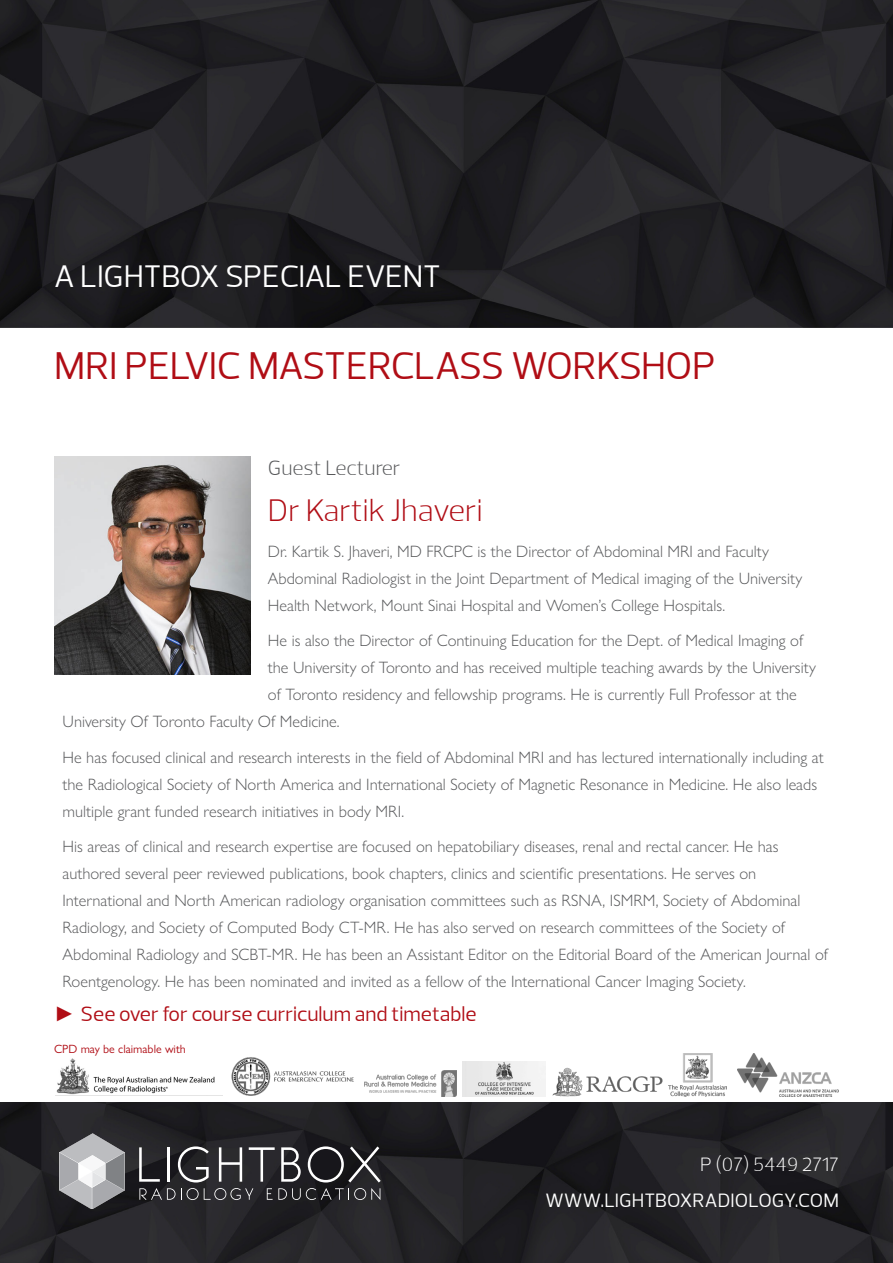
<style>
.page{position:relative;width:893px;height:1263px;background:#fff}
.page>*{position:absolute;margin:0;border:0;box-sizing:border-box;transform-origin:0 0}
.t1{font:39px "Prelo";letter-spacing:-.015em;color:#b00d15}
.t2{font:31.5px "Prelo";color:#fff}
.t3{font:300 31.5px "Prelo";color:#b00d15}
.t4{font:21px "Prelo";color:#b00d15}
.t5{font:300 21px "Prelo";color:#57585a}
.t6{font:19.5px "Prelo";letter-spacing:.005em;color:#fff}
.t7{font:300 19.5px "Prelo";color:#fff}
.t8{font:300 16.5px/27px "Gill Sans Nova";color:#57585a}
.t9{font:12px "Gill Sans Nova";color:#b00d15}
.s1{font-family:"Gill Sans Nova"}
</style>
<div class="page">
<img style="left:0;top:1102px;width:893px;height:161px">
<img style="left:54px;top:456px;width:197px;height:218px">
<img style="left:0;top:0;width:893px;height:327px">
<img style="left:56px;top:1059px;width:167px;height:37px">
<img style="left:231px;top:1057px;width:123px;height:39px">
<img style="left:364px;top:1071px;width:92px;height:26px">
<img style="left:462px;top:1061px;width:83px;height:36px">
<img style="left:553px;top:1067px;width:109px;height:30px">
<img style="left:669px;top:1053px;width:58px;height:44px">
<img style="left:737px;top:1053px;width:102px;height:43px">
<svg style="left:139px;top:1147px;width:21px;height:35px"></svg>
<hr style="left:167px;top:1147px;width:3px;height:35px;background:#fff">
<svg style="left:178px;top:1146px;width:31px;height:36px"></svg>
<svg style="left:219px;top:1147px;width:23px;height:35px"></svg>
<svg style="left:249px;top:1147px;width:26px;height:35px"></svg>
<svg style="left:281px;top:1147px;width:20px;height:35px"></svg>
<svg style="left:308px;top:1146px;width:73px;height:36px"></svg>
<svg style="left:139px;top:1188px;width:114px;height:12px"></svg>
<svg style="left:267px;top:1188px;width:113px;height:12px"></svg>
<svg style="left:59px;top:1133px;width:66px;height:76px"></svg>
<p class="t2" style="left:54px;top:259px;width:388px">A LIGHTBOX SPECIAL EVENT</p>
<p class="t1" style="left:54px;top:345px;width:663px">MRI PELVIC MASTERCLASS WORKSHOP</p>
<p class="t5" style="left:268px;top:457px;width:134px">Guest Lecturer</p>
<p class="t3" style="left:268px;top:493px;width:216px">Dr Kartik Jhaveri</p>
<p class="t8" style="left:268px;top:537px;width:536px">Dr. Kartik S. Jhaveri, MD FRCPC is the Director of Abdominal MRI and Faculty<br>Abdominal Radiologist in the Joint Department of Medical imaging of the University<br>Health Network, Mount Sinai Hospital and Women’s College Hospitals.</p>
<p class="t8" style="left:268px;top:627px;width:537px">He is also the Director of Continuing Education for the Dept. of Medical Imaging of</p>
<p class="t8" style="left:268px;top:654px;width:549px">the University of Toronto and has received multiple teaching awards by the University</p>
<p class="t8" style="left:268px;top:681px;width:530px">of Toronto residency and fellowship programs. He is currently Full Professor at the</p>
<p class="t8" style="left:63px;top:708px;width:279px">University Of Toronto Faculty Of Medicine.</p>
<p class="t8" style="left:63px;top:743px;width:763px">He has focused clinical and research interests in the field of Abdominal MRI and has lectured internationally including at the Radiological Society of North America and International Society of Magnetic Resonance in Medicine. He also leads multiple grant funded research initiatives in body MRI.</p>
<p class="t8" style="left:63px;top:833px;width:767px">His areas of clinical and research expertise are focused on hepatobiliary diseases, renal and rectal cancer. He has authored several peer reviewed publications, book chapters, clinics and scientific presentations. He serves on International and North American radiology organisation committees such as RSNA, ISMRM, Society of Abdominal Radiology, and Society of Computed Body CT-MR. He has also served on research committees of the Society of Abdominal Radiology and SCBT-MR. He has been an Assistant Editor on the Editorial Board of the American Journal of Roentgenology. He has been nominated and invited as a fellow of the International Cancer Imaging Society.</p>
<p class="t4" style="left:54px;top:1003px;width:424px"><span class="s1">►</span> See over for course curriculum and timetable</p>
<p class="t9" style="left:54px;top:1041px;width:133px">CPD may be claimable with</p>
<p class="t7" style="left:700px;top:1154px;width:140px">P (07) 5449 2717</p>
<p class="t6" style="left:546px;top:1190px;width:295px">WWW.LIGHTBOXRADIOLOGY.COM</p>
</div>
